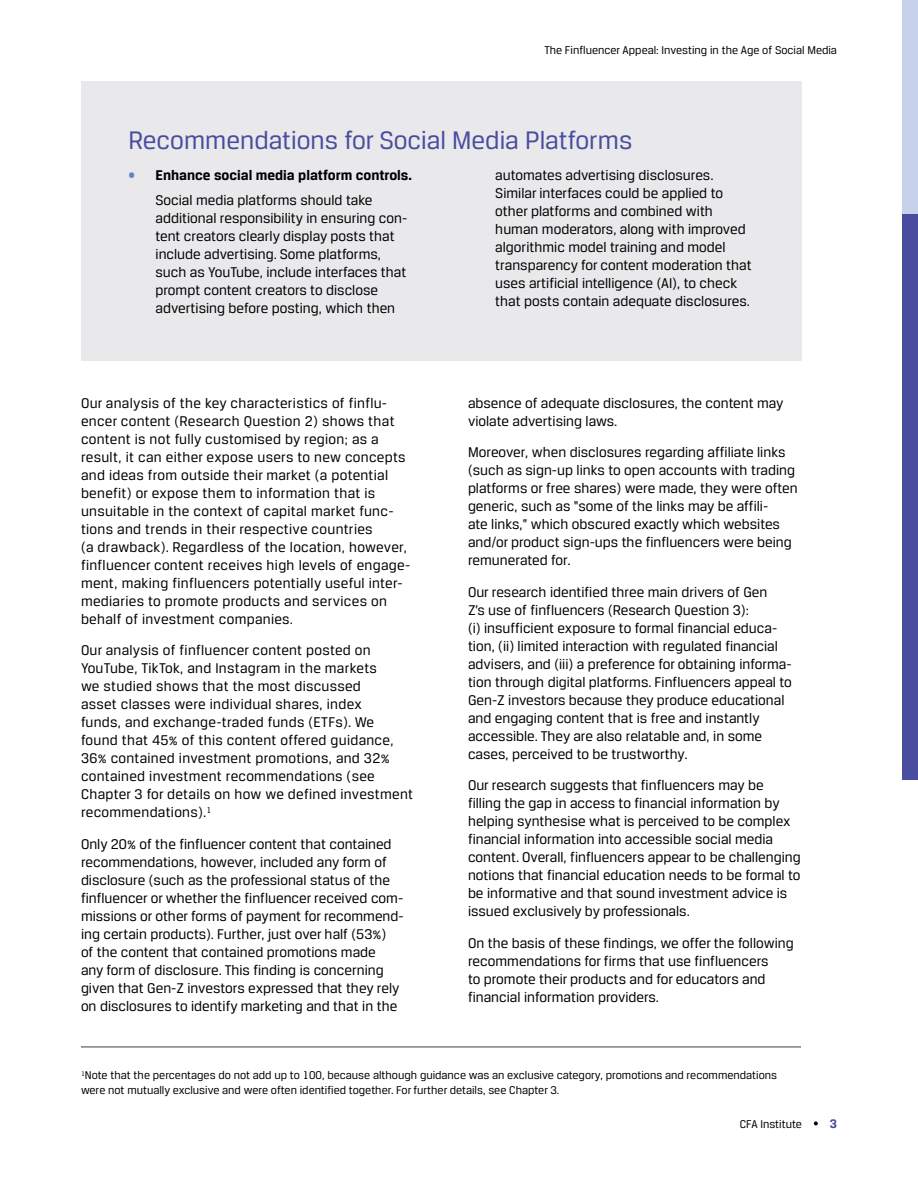
<style>
.page{position:relative;width:918px;height:1188px;background:#fff}
.page>*{position:absolute;margin:0;border:0;box-sizing:border-box;transform-origin:0 0}
.Box_H1{font:27px "CFA Breuer Text";color:#4a4ca0}
.Para{font:15px/18px "CFA Breuer Text";color:#000}
.Para-2{font:15px/18px "CFA Breuer Text";letter-spacing:.02em;color:#000}
.Box_BL1_cont_middle{font:15px/18px "CFA Breuer Text";color:#000}
.t1{font:700 15px "CFA Breuer Text";color:#000}
.t2{font:700 13.2px "CFA Breuer Text";color:#4a4ca0}
.Footnotes{font:12px/14.4px "CFA Breuer Text";color:#000}
.s1{font-weight:400;color:#5e85c4}
</style>
<div class="page">
<div style="left:902px;top:214px;width:16px;height:566px;background:#4a4ca0"></div>
<div style="left:902px;top:0;width:16px;height:214px;background:#c7d1eb"></div>
<svg style="left:814px;top:1121px;width:4px;height:4px"></svg>
<hr style="left:81px;top:1046px;width:720px;height:2px;background:#807f83">
<div style="left:81px;top:81px;width:720px;height:280px;background:#e9e8ea"></div>
<p class="Footnotes" style="left:544px;top:43px;width:294px">The Finfluencer Appeal: Investing in the Age of Social Media</p>
<p class="Box_H1" style="left:129px;top:125px;width:505px">Recommendations for Social Media Platforms</p>
<p class="t1" style="left:129px;top:167px;width:285px"><span class="s1">•</span> Enhance social media platform controls.</p>
<p class="Box_BL1_cont_middle" style="left:156px;top:191px;width:253px">Social media platforms should take additional responsibility in ensuring con&shy;tent creators clearly display posts that include advertising. Some platforms, such as YouTube, include interfaces that prompt content creators to disclose advertising before posting, which then</p>
<p class="Box_BL1_cont_middle" style="left:495px;top:166px;width:258px">automates advertising disclosures.<br>Similar interfaces could be applied to other platforms and combined with human moderators, along with improved algorithmic model training and model transparency for content moderation that uses artificial intelligence (AI), to check that posts contain adequate disclosures.</p>
<p class="Para-2" style="left:81px;top:394px;width:331px">Our analysis of the key characteristics of finflu&shy;encer content (Research Question 2) shows that content is not fully customised by region; as a result, it can either expose users to new concepts and ideas from outside their market (a potential benefit) or expose them to information that is unsuitable in the context of capital market func&shy;tions and trends in their respective countries<br>(a drawback). Regardless of the location, however, finfluencer content receives high levels of engage&shy;ment, making finfluencers potentially useful inter&shy;mediaries to promote products and services on behalf of investment companies.</p>
<p class="Para-2" style="left:81px;top:641px;width:334px">Our analysis of finfluencer content posted on YouTube, TikTok, and Instagram in the markets<br>we studied shows that the most discussed<br>asset classes were individual shares, index<br>funds, and exchange-traded funds (ETFs). We found that 45% of this content offered guidance, 36% contained investment promotions, and 32% contained investment recommendations (see Chapter 3 for details on how we defined investment recommendations).<sup>1</sup></p>
<p class="Para" style="left:81px;top:835px;width:324px">Only 20% of the finfluencer content that contained recommendations, however, included any form of disclosure (such as the professional status of the finfluencer or whether the finfluencer received com&shy;missions or other forms of payment for recommend&shy;ing certain products). Further, just over half (53%)<br>of the content that contained promotions made<br>any form of disclosure. This finding is concerning given that Gen-Z investors expressed that they rely on disclosures to identify marketing and that in the</p>
<p class="Para" style="left:468px;top:394px;width:317px">absence of adequate disclosures, the content may violate advertising laws.</p>
<p class="Para" style="left:468px;top:443px;width:331px">Moreover, when disclosures regarding affiliate links (such as sign-up links to open accounts with trading platforms or free shares) were made, they were often generic, such as “some of the links may be affili-<br>ate links,” which obscured exactly which websites and/or product sign-ups the finfluencers were being remunerated for.</p>
<p class="Para" style="left:468px;top:583px;width:325px">Our research identified three main drivers of Gen<br>Z’s use of finfluencers (Research Question 3):<br>(i) insufficient exposure to formal financial educa&shy;tion, (ii) limited interaction with regulated financial advisers, and (iii) a preference for obtaining informa&shy;tion through digital platforms. Finfluencers appeal to Gen-Z investors because they produce educational and engaging content that is free and instantly accessible. They are also relatable and, in some cases, perceived to be trustworthy.</p>
<p class="Para" style="left:468px;top:776px;width:334px">Our research suggests that finfluencers may be<br>filling the gap in access to financial information by helping synthesise what is perceived to be complex financial information into accessible social media content. Overall, finfluencers appear to be challenging notions that financial education needs to be formal to be informative and that sound investment advice is issued exclusively by professionals.</p>
<p class="Para" style="left:468px;top:934px;width:327px">On the basis of these findings, we offer the following recommendations for firms that use finfluencers<br>to promote their products and for educators and financial information providers.</p>
<p class="Footnotes" style="left:81px;top:1068px;width:698px"><sup>1</sup>Note that the percentages do not add up to 100, because although guidance was an exclusive category, promotions and recommendations were not mutually exclusive and were often identified together. For further details, see Chapter 3.</p>
<p class="Footnotes" style="left:740px;top:1116px;width:64px">CFA Institute</p>
<p class="t2" style="left:830px;top:1116px;width:9px">3</p>
</div>
